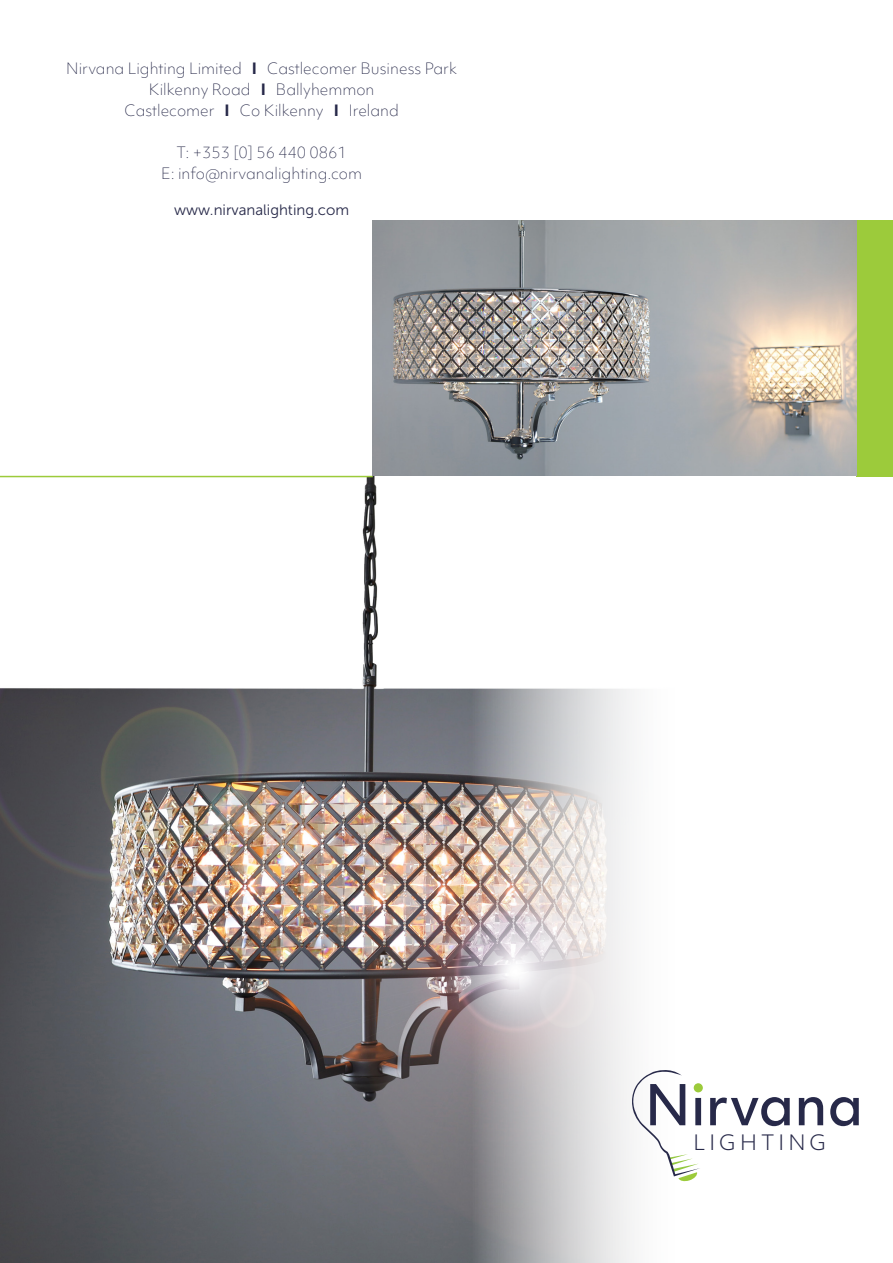
<style>
.page{position:relative;width:893px;height:1263px;background:#fff}
.page>*{position:absolute;margin:0;border:0;box-sizing:border-box;transform-origin:0 0}
.t1{font:500 54.3px "Objektiv Mk 1";color:#272949}
.t2{font:300 20.4px "Objektiv Mk 1";letter-spacing:.2em;color:#272949}
.NL_SPEC_FOOTER_TEXT{font:100 15px "Objektiv Mk 1";color:#272949}
.NL_SPEC_FOOTER_TEXT-2{font:15px "Museo Sans 300";color:#272949}
.s1{font-weight:700}
</style>
<div class="page">
<img style="left:0;top:476px;width:635px;height:787px">
<svg style="left:629px;top:1066px;width:71px;height:116px"></svg>
<div style="left:694px;top:1083px;width:9px;height:9px;background:#9ccb3b;border-radius:50%"></div>
<hr style="left:0;top:476px;width:373px;height:1px;background:#9ccb3b">
<div style="left:857px;top:220px;width:36px;height:257px;background:#9ccb3b"></div>
<img style="left:373px;top:220px;width:484px;height:255px">
<p class="NL_SPEC_FOOTER_TEXT" style="left:66px;top:59px;width:392px">Nirvana Lighting Limited <span class="s1">I</span> Castlecomer Business Park</p>
<p class="NL_SPEC_FOOTER_TEXT" style="left:149px;top:80px;width:227px">Kilkenny Road <span class="s1">I</span> Ballyhemmon</p>
<p class="NL_SPEC_FOOTER_TEXT" style="left:124px;top:101px;width:276px">Castlecomer <span class="s1">I</span> Co Kilkenny <span class="s1">I</span> Ireland</p>
<p class="NL_SPEC_FOOTER_TEXT" style="left:176px;top:143px;width:172px">T: +353 [0] 56 440 0861</p>
<p class="NL_SPEC_FOOTER_TEXT" style="left:161px;top:164px;width:202px">E: info@nirvanalighting.com</p>
<p class="NL_SPEC_FOOTER_TEXT-2" style="left:174px;top:202px;width:176px">www.nirvanalighting.com</p>
<p class="t1" style="left:645px;top:1067px;width:220px">Nirvana</p>
<p class="t2" style="left:693px;top:1128px;width:134px">LIGHTING</p>
</div>
